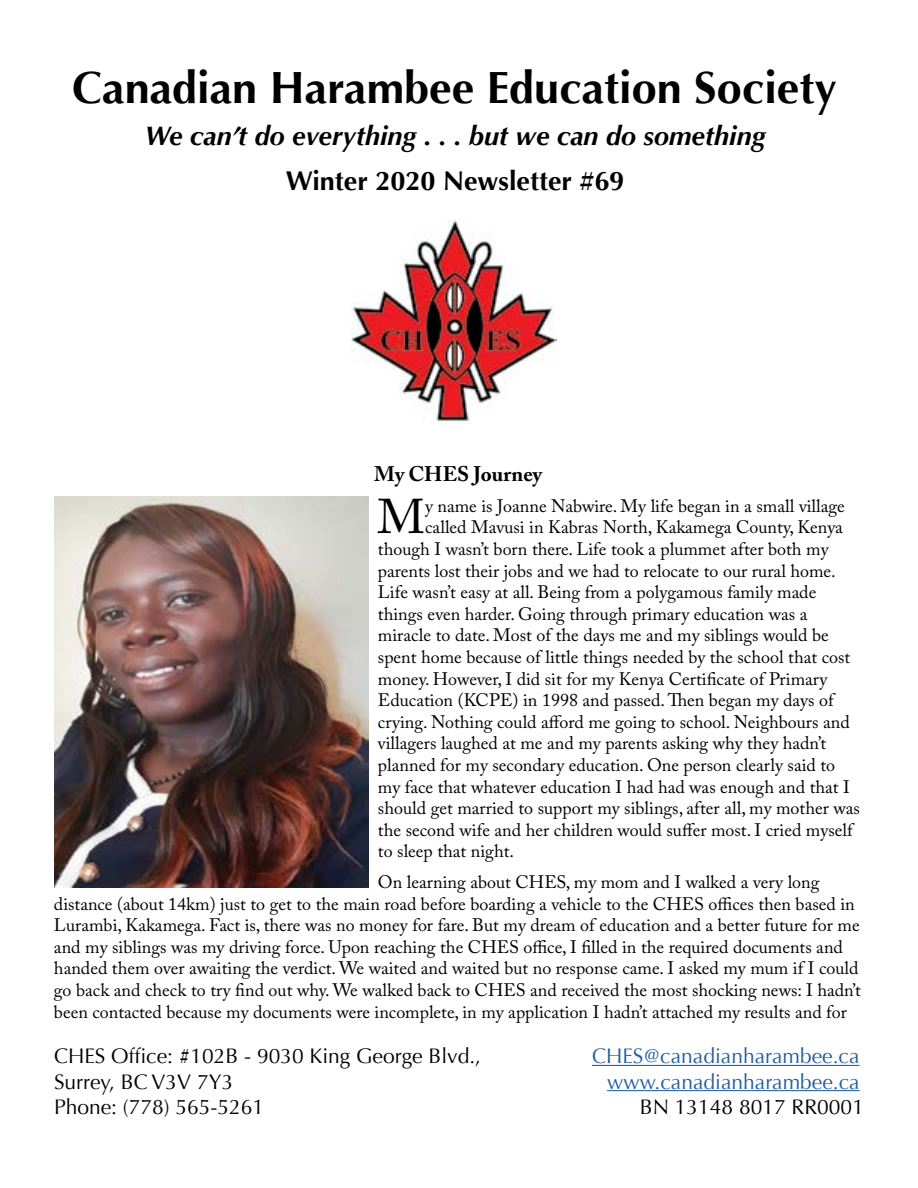
<style>
.page{position:relative;width:918px;height:1188px;background:#fff}
.page>*{position:absolute;margin:0;border:0;box-sizing:border-box;transform-origin:0 0}
.t1{font:48.45px "Adobe Caslon Pro";color:#000}
.t2{font:700 45px "Optima";color:#000}
.t3{font:italic 700 27px "Optima";color:#000}
.t4{font:700 27px "Optima";color:#000}
.t5{font:21px "Optima";color:#000}
.t6{font:21px "Optima";color:#215e9e}
.t7{font:700 21px "Adobe Caslon Pro";color:#000}
.t8{font:18px/21.6px "Adobe Caslon Pro";color:#000}
</style>
<div class="page">
<hr style="left:592px;top:1065px;width:268px;height:1px;background:#215e9e">
<hr style="left:607px;top:1090px;width:253px;height:1px;background:#215e9e">
<img style="left:351px;top:219px;width:206px;height:204px">
<img style="left:54px;top:497px;width:314px;height:390px">
<h2 class="t2" style="left:72px;top:61px;width:766px">Canadian Harambee Education Society</h2>
<h3 class="t3" style="left:145px;top:119px;width:622px">We can’t do everything . . . but we can do something</h3>
<h3 class="t4" style="left:286px;top:165px;width:340px">Winter 2020 Newsletter #69</h3>
<p class="t7" style="left:374px;top:462px;width:170px">My CHES Journey</p>
<h1 class="t1" style="left:378px;top:488px;width:49px">M</h1>
<p class="t8" style="left:425px;top:495px;width:421px">y name is Joanne Nabwire. My life began in a small village</p>
<p class="t8" style="left:425px;top:516px;width:419px">called Mavusi in Kabras North, Kakamega County, Kenya</p>
<p class="t8" style="left:378px;top:538px;width:452px">though I wasn’t born there. Life took a plummet after both my</p>
<p class="t8" style="left:378px;top:560px;width:459px">parents lost their jobs and we had to relocate to our rural home.</p>
<p class="t8" style="left:378px;top:581px;width:440px">Life wasn’t easy at all. Being from a polygamous family made</p>
<p class="t8" style="left:378px;top:603px;width:431px">things even harder. Going through primary education was a</p>
<p class="t8" style="left:378px;top:624px;width:452px">miracle to date. Most of the days me and my siblings would be</p>
<p class="t8" style="left:378px;top:646px;width:474px">spent home because of little things needed by the school that cost</p>
<p class="t8" style="left:378px;top:668px;width:451px">money. However, I did sit for my Kenya Certificate of Primary</p>
<p class="t8" style="left:378px;top:689px;width:457px">Education (KCPE) in 1998 and passed. Then began my days of</p>
<p class="t8" style="left:378px;top:711px;width:473px">crying. Nothing could afford me going to school. Neighbours and</p>
<p class="t8" style="left:378px;top:732px;width:450px">villagers laughed at me and my parents asking why they hadn’t</p>
<p class="t8" style="left:378px;top:754px;width:459px">planned for my secondary education. One person clearly said to</p>
<p class="t8" style="left:378px;top:776px;width:473px">my face that whatever education I had had was enough and that I</p>
<p class="t8" style="left:378px;top:797px;width:483px">should get married to support my siblings, after all, my mother was</p>
<p class="t8" style="left:378px;top:819px;width:476px">the second wife and her children would suffer most. I cried myself</p>
<p class="t8" style="left:378px;top:840px;width:138px">to sleep that night.</p>
<p class="t8" style="left:54px;top:871px;width:808px;text-indent:324px">On learning about CHES, my mom and I walked a very long distance (about 14km) just to get to the main road before boarding a vehicle to the CHES offices then based in Lurambi, Kakamega. Fact is, there was no money for fare. But my dream of education and a better future for me and my siblings was my driving force. Upon reaching the CHES office, I filled in the required documents and handed them over awaiting the verdict. We waited and waited but no response came. I asked my mum if I could go back and check to try find out why. We walked back to CHES and received the most shocking news: I hadn’t been contacted because my documents were incomplete, in my application I hadn’t attached my results and for</p>
<p class="t5" style="left:54px;top:1044px;width:429px">CHES Office: #102B - 9030 King George Blvd.,</p>
<p class="t6" style="left:592px;top:1044px;width:269px">CHES@canadianharambee.ca</p>
<p class="t5" style="left:54px;top:1069px;width:181px">Surrey, BC V3V 7Y3</p>
<p class="t6" style="left:607px;top:1069px;width:254px">www.canadianharambee.ca</p>
<p class="t5" style="left:54px;top:1094px;width:212px">Phone: (778) 565-5261</p>
<p class="t5" style="left:640px;top:1094px;width:226px">BN 13148 8017 RR0001</p>
</div>
